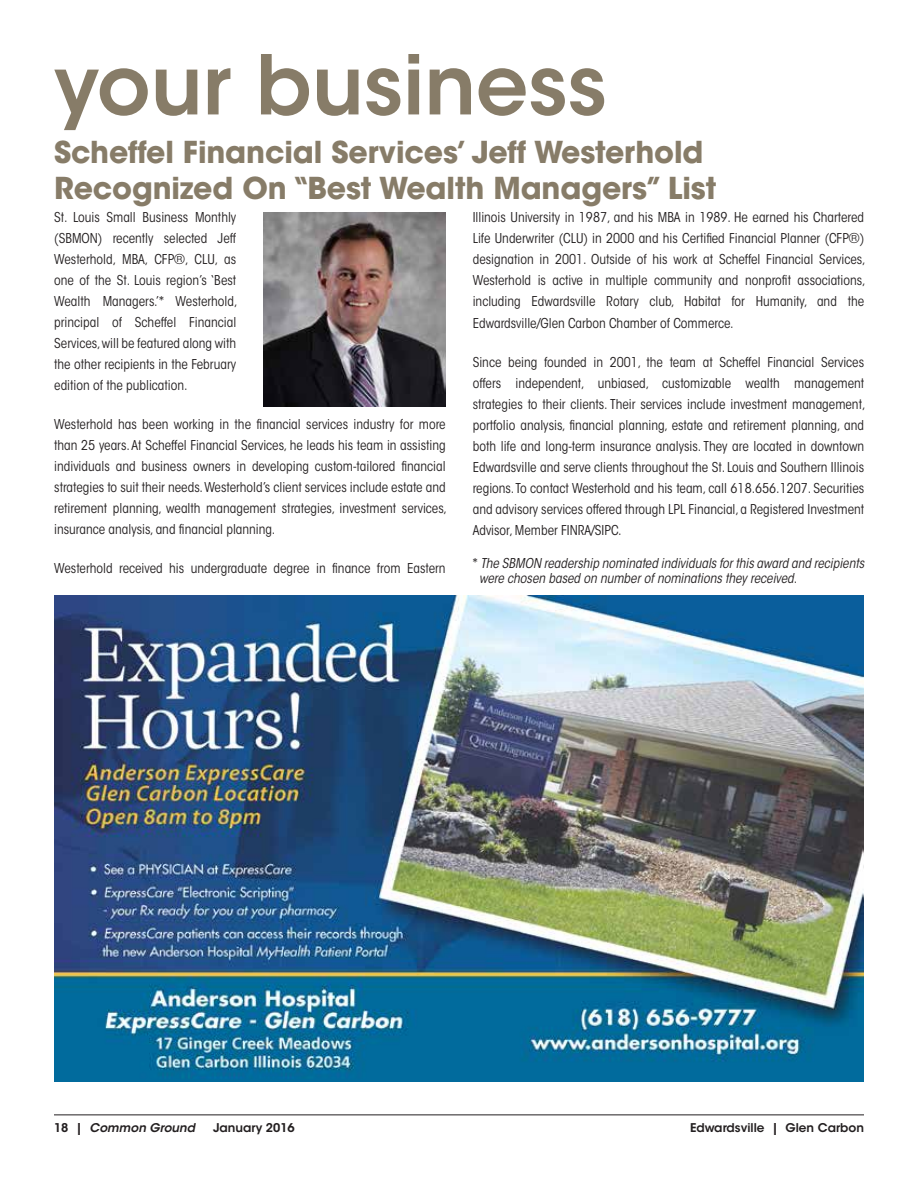
<style>
.page{position:relative;width:918px;height:1188px;background:#fff}
.page>*{position:absolute;margin:0;border:0;box-sizing:border-box;transform-origin:0 0}
.t1{font:600 81.75px "ITC Avant Garde Std";color:#877c68}
.t2{font:700 30px/36px "ITC Avant Garde Std";letter-spacing:-.005em;color:#877c68}
.t3{font:condensed 13.5px/21px "ITC Avant Garde Std";color:#231f20;text-align:justify}
.t4{font:italic condensed 13.5px/15px "ITC Avant Garde Std";color:#231f20}
.t5{font:600 12px "ITC Avant Garde Std";color:#231f20}
.t6{font:italic 600 12px "ITC Avant Garde Std";color:#231f20}
.s1{font-style:normal}
</style>
<div class="page">
<hr style="left:54px;top:1114px;width:810px;height:1px;background:#231f20">
<img style="left:54px;top:596px;width:810px;height:486px">
<img style="left:263px;top:212px;width:183px;height:195px">
<h1 class="t1" style="left:54px;top:33px;width:554px">your business</h1>
<h2 class="t2" style="left:54px;top:133px;width:663px">Scheffel Financial Services’ Jeff Westerhold<br>Recognized On “Best Wealth Managers” List</h2>
<p class="t3" style="left:54px;top:207px;width:185px">St. Louis Small Business Monthly (SBMON) recently selected Jeff Westerhold, MBA, CFP®, CLU, as one of the St. Louis region’s ‘Best Wealth Managers.’* Westerhold, principal of Scheffel Financial Services, will be featured along with the other recipients in the February edition of the publication.</p>
<p class="t3" style="left:54px;top:414px;width:394px">Westerhold has been working in the financial services industry for more than 25 years. At Scheffel Financial Services, he leads his team in assisting individuals and business owners in developing custom-tailored financial strategies to suit their needs. Westerhold’s client services include estate and retirement planning, wealth management strategies, investment services, insurance analysis, and financial planning.</p>
<p class="t3" style="left:54px;top:558px;width:393px">Westerhold received his undergraduate degree in finance from Eastern</p>
<p class="t3" style="left:473px;top:207px;width:394px">Illinois University in 1987, and his MBA in 1989. He earned his Chartered Life Underwriter (CLU) in 2000 and his Certified Financial Planner (CFP®) designation in 2001. Outside of his work at Scheffel Financial Services, Westerhold is active in multiple community and nonprofit associations, including Edwardsville Rotary club, Habitat for Humanity, and the Edwardsville/Glen Carbon Chamber of Commerce.</p>
<p class="t3" style="left:473px;top:351px;width:394px">Since being founded in 2001, the team at Scheffel Financial Services offers independent, unbiased, customizable wealth management strategies to their clients. Their services include investment management, portfolio analysis, financial planning, estate and retirement planning, and both life and long-term insurance analysis. They are located in downtown Edwardsville and serve clients throughout the St. Louis and Southern Illinois regions. To contact Westerhold and his team, call 618.656.1207. Securities and advisory services offered through LPL Financial, a Registered Investment Advisor, Member FINRA/SIPC.</p>
<p class="t4" style="left:479px;top:555px;width:387px;text-indent:-7px"><span class="s1">*</span> The SBMON readership nominated individuals for this award and recipients were chosen based on number of nominations they received<span class="s1">.</span></p>
<p class="t6" style="left:54px;top:1120px;width:143px"><span class="s1">18 |</span> Common Ground</p>
<p class="t5" style="left:213px;top:1120px;width:83px">January 2016</p>
<p class="t5" style="left:690px;top:1120px;width:176px">Edwardsville | Glen Carbon</p>
</div>
